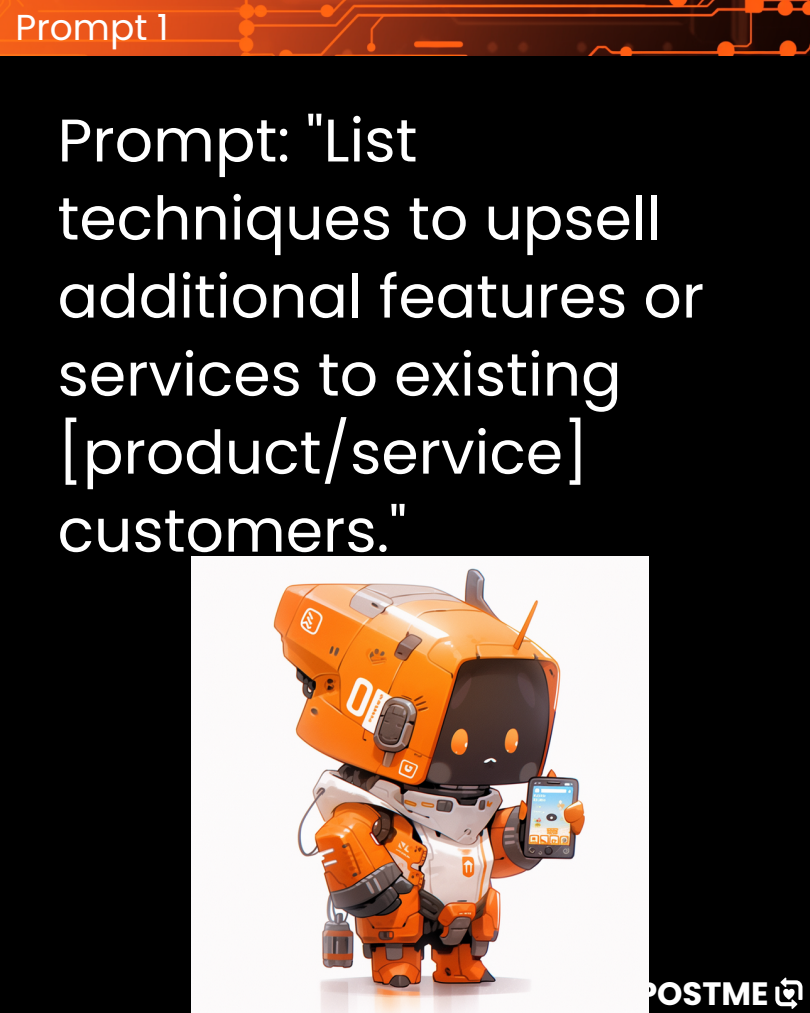
<style>
.page{position:relative;width:810px;height:1013px;background:#fff}
.page>*{position:absolute;margin:0;border:0;box-sizing:border-box;transform-origin:0 0}
.t1{font:60px/78px "Poppins";color:#fff}
.t2{font:36px "Poppins";color:#fff}
.t3{font:700 32.3px "Poppins";color:#fff}
</style>
<div class="page">
<div style="left:0;top:0;width:810px;height:1012px;background:#000"></div>
<img style="left:0;top:0;width:810px;height:55px">
<svg style="left:775px;top:977px;width:27px;height:31px"></svg>
<img style="left:192px;top:556px;width:457px;height:456px">
<p class="t2" style="left:16px;top:2px;width:154px">Prompt 1</p>
<p class="t1" style="left:58px;top:101px;width:648px">Prompt: "List techniques to upsell additional features or services to existing [product/service] customers."</p>
<p class="t3" style="left:598px;top:970px;width:172px">REPOSTME</p>
</div>
